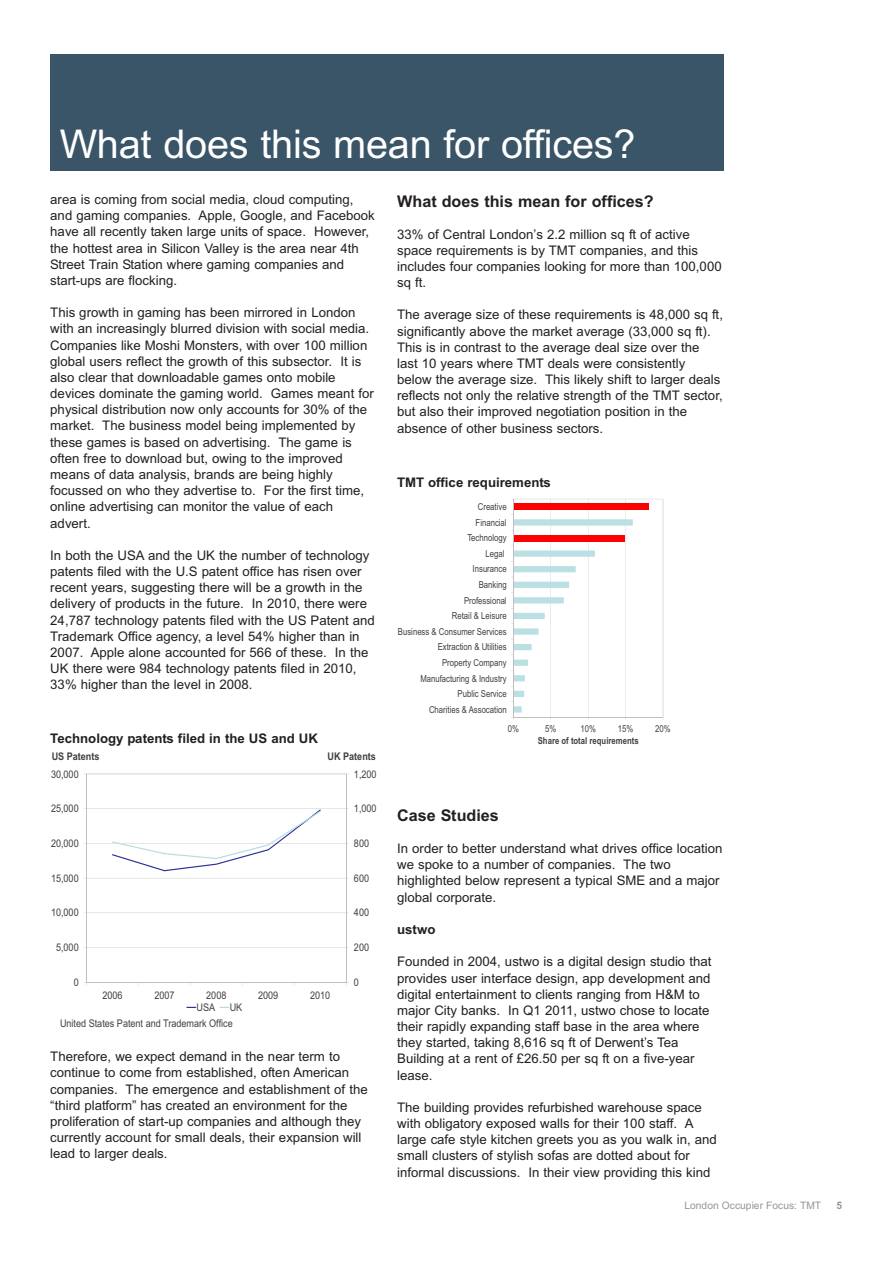
<style>
.page{position:relative;width:893px;height:1263px;background:#fff}
.page>*{position:absolute;margin:0;border:0;box-sizing:border-box;transform-origin:0 0}
.t1{font:39.75px "Arial MT+SJBAHA";letter-spacing:-.005em;color:#fff}
.t2{font:16.2px "Arial Bold MT+WXSALE";color:#231f20}
.t3{font:13.2px/16.2px "Arial MT+SJBAHA";color:#231f20}
.t4{font:13.2px "Arial Bold MT+WXSALE";color:#231f20}
.t5{font:10.5px/16px "Arial MT+SJBAHA";color:#404040;scale:.86 1}
.t6{font:10.5px "Arial Bold MT+WXSALE";color:#404040;scale:.86 1}
.t7{font:10.35px "Arial MT+SJBAHA";color:#939598}
.t8{font:10.35px "Arial Bold MT+WXSALE";color:#939598}
.t9{font:9.6px "Arial MT+SJBAHA";color:#404040;scale:.81 1}
.t10{font:9.6px "Arial Bold MT+WXSALE";color:#404040;scale:.81 1}
</style>
<div class="page">
<div style="left:50px;top:55px;width:673px;height:116px;background:#3b5568"></div>
<svg style="left:511px;top:499px;width:153px;height:221px"></svg>
<svg style="left:87px;top:774px;width:259px;height:174px"></svg>
<hr style="left:346px;top:774px;width:1px;height:208px;background:#bfbfbf">
<hr style="left:86px;top:774px;width:1px;height:208px;background:#bfbfbf">
<hr style="left:87px;top:982px;width:259px;height:1px;background:#bfbfbf">
<svg style="left:112px;top:809px;width:209px;height:62px"></svg>
<h1 class="t1" style="left:60px;top:130px;width:577px">What does this mean for offices?</h1>
<p class="t3" style="left:50px;top:193px;width:326px">area is coming from social media, cloud computing, and gaming companies. Apple, Google, and Facebook have all recently taken large units of space. However, the hottest area in Silicon Valley is the area near 4th Street Train Station where gaming companies and start-ups are flocking.</p>
<p class="t3" style="left:50px;top:306px;width:325px">This growth in gaming has been mirrored in London with an increasingly blurred division with social media.<br>Companies like Moshi Monsters, with over 100 million global users reflect the growth of this subsector. It is also clear that downloadable games onto mobile devices dominate the gaming world. Games meant for physical distribution now only accounts for 30% of the market. The business model being implemented by these games is based on advertising. The game is often free to download but, owing to the improved means of data analysis, brands are being highly focussed on who they advertise to. For the first time, online advertising can monitor the value of each advert.</p>
<p class="t3" style="left:50px;top:548px;width:326px">In both the USA and the UK the number of technology patents filed with the U.S patent office has risen over recent years, suggesting there will be a growth in the delivery of products in the future. In 2010, there were 24,787 technology patents filed with the US Patent and Trademark Office agency, a level 54% higher than in 2007. Apple alone accounted for 566 of these. In the UK there were 984 technology patents filed in 2010, 33% higher than the level in 2008.</p>
<p class="t4" style="left:50px;top:734px;width:269px">Technology patents filed in the US and UK</p>
<p class="t6" style="left:52px;top:753px;width:57px">US Patents</p>
<p class="t6" style="left:328px;top:753px;width:58px">UK Patents</p>
<p class="t5" style="left:51px;top:767px;width:34px">30,000</p>
<p class="t5" style="left:354px;top:767px;width:28px">1,200</p>
<p class="t5" style="left:51px;top:801px;width:34px">25,000</p>
<p class="t5" style="left:354px;top:801px;width:28px">1,000</p>
<p class="t5" style="left:51px;top:836px;width:34px">20,000</p>
<p class="t5" style="left:354px;top:836px;width:19px">800</p>
<p class="t5" style="left:51px;top:871px;width:34px">15,000</p>
<p class="t5" style="left:354px;top:871px;width:19px">600</p>
<p class="t5" style="left:51px;top:906px;width:34px">10,000</p>
<p class="t5" style="left:354px;top:906px;width:19px">400</p>
<p class="t5" style="left:56px;top:940px;width:28px">5,000</p>
<p class="t5" style="left:354px;top:940px;width:19px">200</p>
<p class="t5" style="left:74px;top:975px;width:7px">0</p>
<p class="t5" style="left:354px;top:975px;width:7px">0</p>
<p class="t5" style="left:102px;top:988px;width:25px">2006</p>
<p class="t5" style="left:154px;top:988px;width:25px">2007</p>
<p class="t5" style="left:206px;top:988px;width:25px">2008</p>
<p class="t5" style="left:258px;top:988px;width:25px">2009</p>
<p class="t5" style="left:310px;top:988px;width:25px">2010</p>
<p class="t5" style="left:197px;top:1000px;width:23px">USA</p>
<p class="t5" style="left:60px;top:1000px;width:213px;text-indent:170px">UK<br>United States Patent and Trademark Office</p>
<p class="t3" style="left:50px;top:1050px;width:319px">Therefore, we expect demand in the near term to continue to come from established, often American companies. The emergence and establishment of the “third platform” has created an environment for the proliferation of start-up companies and although they currently account for small deals, their expansion will lead to larger deals.</p>
<p class="t2" style="left:397px;top:195px;width:258px">What does this mean for offices?</p>
<p class="t3" style="left:397px;top:227px;width:326px">33% of Central London’s 2.2 million sq ft of active space requirements is by TMT companies, and this includes four companies looking for more than 100,000 sq ft.</p>
<p class="t3" style="left:397px;top:308px;width:327px">The average size of these requirements is 48,000 sq ft, significantly above the market average (33,000 sq ft).<br>This is in contrast to the average deal size over the last 10 years where TMT deals were consistently below the average size. This likely shift to larger deals reflects not only the relative strength of the TMT sector, but also their improved negotiation position in the absence of other business sectors.</p>
<p class="t4" style="left:397px;top:477px;width:155px">TMT office requirements</p>
<p class="t9" style="left:478px;top:503px;width:37px">Creative</p>
<p class="t9" style="left:476px;top:519px;width:40px">Financial</p>
<p class="t9" style="left:467px;top:534px;width:50px">Technology</p>
<p class="t9" style="left:486px;top:550px;width:25px">Legal</p>
<p class="t9" style="left:473px;top:565px;width:44px">Insurance</p>
<p class="t9" style="left:479px;top:581px;width:36px">Banking</p>
<p class="t9" style="left:464px;top:597px;width:54px">Professional</p>
<p class="t9" style="left:452px;top:612px;width:69px">Retail &amp; Leisure</p>
<p class="t9" style="left:398px;top:628px;width:136px">Business &amp; Consumer Services</p>
<p class="t9" style="left:438px;top:643px;width:87px">Extraction &amp; Utilities</p>
<p class="t9" style="left:442px;top:659px;width:81px">Property Company</p>
<p class="t9" style="left:420px;top:675px;width:108px">Manufacturing &amp; Industry</p>
<p class="t9" style="left:457px;top:690px;width:62px">Public Service</p>
<p class="t9" style="left:429px;top:706px;width:97px">Charities &amp; Assocation</p>
<p class="t9" style="left:508px;top:725px;width:15px">0%</p>
<p class="t9" style="left:545px;top:725px;width:15px">5%</p>
<p class="t9" style="left:580px;top:725px;width:21px">10%</p>
<p class="t9" style="left:618px;top:725px;width:21px">15%</p>
<p class="t9" style="left:655px;top:725px;width:21px">20%</p>
<p class="t10" style="left:538px;top:737px;width:126px">Share of total requirements</p>
<p class="t2" style="left:397px;top:810px;width:103px">Case Studies</p>
<p class="t3" style="left:397px;top:842px;width:327px">In order to better understand what drives office location we spoke to a number of companies. The two highlighted below represent a typical SME and a major global corporate.</p>
<p class="t4" style="left:397px;top:924px;width:40px">ustwo</p>
<p class="t3" style="left:397px;top:955px;width:316px">Founded in 2004, ustwo is a digital design studio that provides user interface design, app development and digital entertainment to clients ranging from H&amp;M to major City banks. In Q1 2011, ustwo chose to locate their rapidly expanding staff base in the area where they started, taking 8,616 sq ft of Derwent’s Tea Building at a rent of £26.50 per sq ft on a five-year lease.</p>
<p class="t3" style="left:397px;top:1100px;width:321px">The building provides refurbished warehouse space with obligatory exposed walls for their 100 staff. A large cafe style kitchen greets you as you walk in, and small clusters of stylish sofas are dotted about for informal discussions. In their view providing this kind</p>
<p class="t7" style="left:684px;top:1201px;width:138px">London Occupier Focus: TMT</p>
<p class="t8" style="left:836px;top:1201px;width:7px">5</p>
</div>
